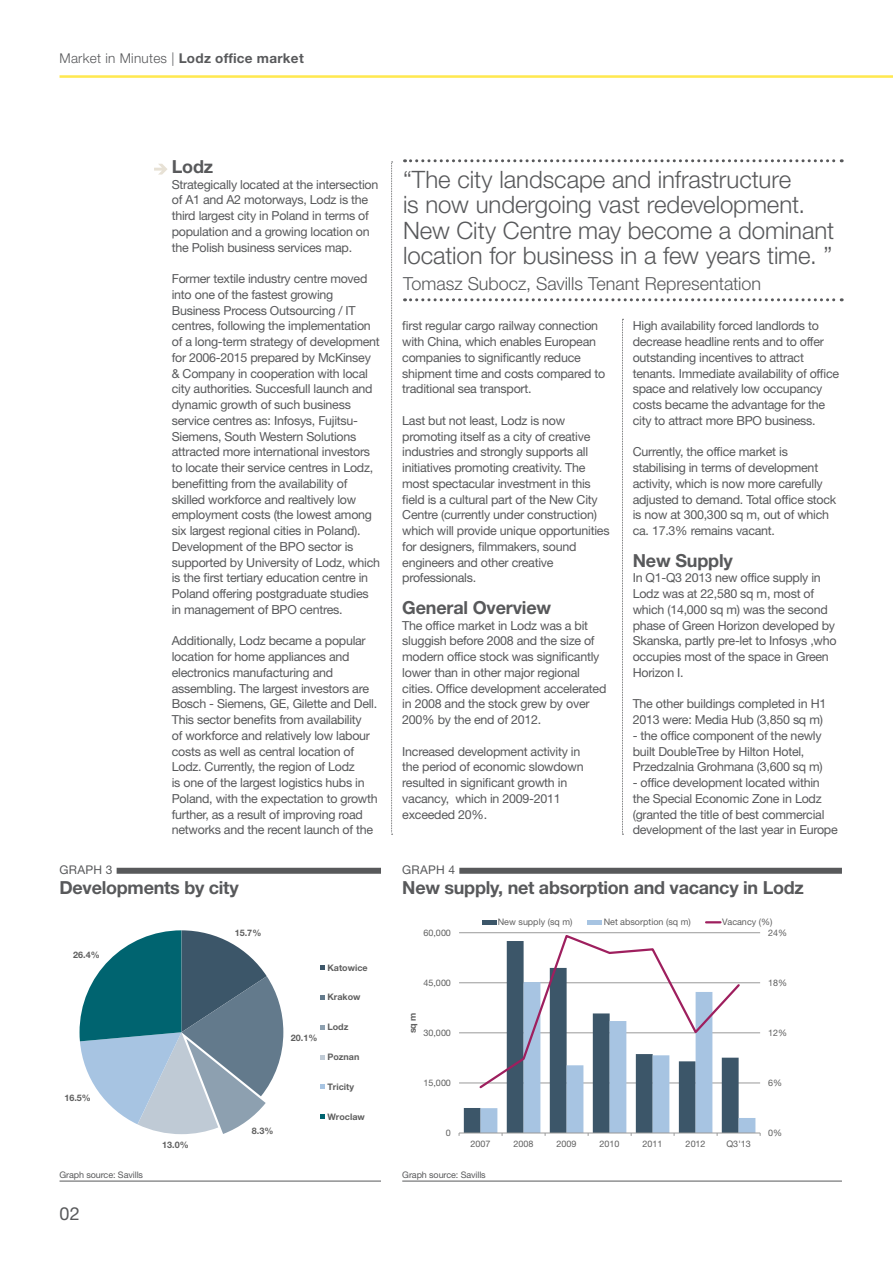
<style>
.page{position:relative;width:893px;height:1263px;background:#fff}
.page>*{position:absolute;margin:0;border:0;box-sizing:border-box;transform-origin:0 0}
.t1{font:300 24px/25.5px "Helvetica Neue LT Std";letter-spacing:-.005em;color:#58595b}
.t2{font:700 18px "Helvetica Neue LT Std";letter-spacing:-.015em;color:#58595b}
.t3{font:300 18px "Helvetica Neue LT Std";letter-spacing:-.005em;color:#58595b}
.t4{font:18px "Helvetica Neue LT Std";color:#58595b}
.t5{font:300 13.5px "Helvetica Neue LT Std";letter-spacing:.02em;color:#58595b}
.t6{font:12.45px/15.8px "Helvetica Neue LT Std";letter-spacing:-.02em;color:#58595b}
.t7{font:12px "Helvetica Neue LT Std";letter-spacing:.02em;color:#58595b}
.t8{font:9px "Helvetica Neue LT Std";letter-spacing:.005em;color:#5f5f5f}
.t9{font:700 9px "Helvetica Neue LT Std";color:#5f5f5f}
.t10{font:9px "Helvetica Neue LT Std";letter-spacing:-.01em;color:#58595b}
.s1{font-weight:700}
</style>
<div class="page">
<hr style="left:60px;top:75px;width:833px;height:3px;background:#ffe850">
<svg style="left:391px;top:162px;width:2px;height:673px"></svg>
<svg style="left:622px;top:319px;width:1px;height:516px"></svg>
<div style="left:117px;top:868px;width:264px;height:6px;background:#58595b"></div>
<div style="left:459px;top:868px;width:383px;height:6px;background:#58595b"></div>
<hr style="left:60px;top:1181px;width:321px;height:1px;background:#58595b">
<hr style="left:402px;top:1181px;width:440px;height:1px;background:#58595b">
<svg style="left:404px;top:159px;width:438px;height:3px"></svg>
<svg style="left:404px;top:298px;width:438px;height:3px"></svg>
<svg style="left:154px;top:164px;width:13px;height:11px"></svg>
<svg style="left:80px;top:930px;width:203px;height:204px"></svg>
<svg style="left:320px;top:965px;width:5px;height:5px"></svg>
<svg style="left:320px;top:995px;width:5px;height:5px"></svg>
<svg style="left:320px;top:1025px;width:5px;height:4px"></svg>
<svg style="left:320px;top:1055px;width:5px;height:4px"></svg>
<svg style="left:320px;top:1084px;width:5px;height:5px"></svg>
<svg style="left:320px;top:1114px;width:5px;height:5px"></svg>
<hr style="left:459px;top:1083px;width:301px;height:1px;background:#999">
<hr style="left:459px;top:1032px;width:301px;height:1px;background:#999">
<hr style="left:459px;top:982px;width:301px;height:1px;background:#999">
<hr style="left:459px;top:932px;width:301px;height:1px;background:#999">
<svg style="left:464px;top:982px;width:13px;height:151px"></svg>
<hr style="left:459px;top:1133px;width:301px;height:1px;background:#999">
<svg style="left:477px;top:933px;width:284px;height:203px"></svg>
<div style="left:482px;top:920px;width:14px;height:5px;background:#3c5669"></div>
<div style="left:588px;top:920px;width:14px;height:5px;background:#a7c4e2"></div>
<svg style="left:706px;top:921px;width:14px;height:2px"></svg>
<p class="t5" style="left:60px;top:50px;width:246px">Market in Minutes | <span class="s1">Lodz office market</span></p>
<h2 class="t2" style="left:172px;top:155px;width:43px">Lodz</h2>
<p class="t6" style="left:172px;top:176px;width:208px">Strategically located at the intersection of A1 and A2 motorways, Lodz is the third largest city in Poland in terms of population and a growing location on the Polish business services map.</p>
<p class="t6" style="left:172px;top:271px;width:210px">Former textile industry centre moved into one of the fastest growing Business Process Outsourcing / IT centres, following the implementation of a long-term strategy of development for 2006-2015 prepared by McKinsey &amp; Company in cooperation with local city authorities. Succesfull launch and dynamic growth of such business service centres as: Infosys, Fujitsu-Siemens, South Western Solutions attracted more international investors to locate their service centres in Lodz, benefitting from the availability of skilled workforce and realtively low employment costs (the lowest among six largest regional cities in Poland).<br>Development of the BPO sector is supported by University of Lodz, which is the first tertiary education centre in Poland offering postgraduate studies in management of BPO centres.</p>
<p class="t6" style="left:172px;top:633px;width:207px">Additionally, Lodz became a popular location for home appliances and electronics manufacturing and assembling. The largest investors are Bosch - Siemens, GE, Gilette and Dell.<br>This sector benefits from availability<br>of workforce and relatively low labour costs as well as central location of Lodz. Currently, the region of Lodz<br>is one of the largest logistics hubs in Poland, with the expectation to growth further, as a result of improving road networks and the recent launch of the</p>
<p class="t7" style="left:60px;top:862px;width:54px">graph 3</p>
<h2 class="t2" style="left:60px;top:876px;width:181px">Developments by city</h2>
<p class="t9" style="left:73px;top:949px;width:28px">26.4%</p>
<p class="t9" style="left:64px;top:1092px;width:28px">16.5%</p>
<p class="t9" style="left:162px;top:1139px;width:28px">13.0%</p>
<p class="t9" style="left:235px;top:927px;width:28px">15.7%</p>
<p class="t9" style="left:252px;top:1125px;width:23px">8.3%</p>
<p class="t9" style="left:291px;top:1032px;width:28px">20.1%</p>
<p class="t9" style="left:327px;top:962px;width:42px">Katowice</p>
<p class="t9" style="left:327px;top:992px;width:35px">Krakow</p>
<p class="t9" style="left:327px;top:1021px;width:22px">Lodz</p>
<p class="t9" style="left:327px;top:1051px;width:33px">Poznan</p>
<p class="t9" style="left:327px;top:1081px;width:28px">Tricity</p>
<p class="t9" style="left:327px;top:1111px;width:39px">Wroclaw</p>
<h1 class="t1" style="left:403px;top:166px;width:433px">“The city landscape and infrastructure<br>is now undergoing vast redevelopment.<br>New City Centre may become a dominant location for business in a few years time. ”</h1>
<h2 class="t3" style="left:403px;top:272px;width:360px">Tomasz Subocz, Savills Tenant Representation</h2>
<p class="t6" style="left:402px;top:318px;width:205px">first regular cargo railway connection with China, which enables European companies to significantly reduce shipment time and costs compared to traditional sea transport.</p>
<p class="t6" style="left:402px;top:412px;width:209px">Last but not least, Lodz is now promoting itself as a city of creative industries and strongly supports all initiatives promoting creativity. The most spectacular investment in this field is a cultural part of the New City Centre (currently under construction) which will provide unique opportunities for designers, filmmakers, sound engineers and other creative professionals.</p>
<h2 class="t2" style="left:402px;top:596px;width:150px">General Overview</h2>
<p class="t6" style="left:402px;top:617px;width:206px">The office market in Lodz was a bit sluggish before 2008 and the size of modern office stock was significantly lower than in other major regional cities. Office development accelerated in 2008 and the stock grew by over 200% by the end of 2012.</p>
<p class="t6" style="left:402px;top:743px;width:183px">Increased development activity in the period of economic slowdown resulted in significant growth in vacancy, which in 2009-2011 exceeded 20%.</p>
<p class="t6" style="left:633px;top:318px;width:208px">H igh availability forced landlords to decrease headline rents and to offer outstanding incentives to attract tenants. Immediate availability of office space and relatively low occupancy costs became the advantage for the city to attract more BPO business.</p>
<p class="t6" style="left:633px;top:444px;width:205px">Currently, the office market is stabilising in terms of development activity, which is now more carefully adjusted to demand. Total office stock is now at 300,300 sq m, out of which ca. 17.3% remains vacant.</p>
<h2 class="t2" style="left:633px;top:549px;width:102px">New Supply</h2>
<p class="t6" style="left:633px;top:570px;width:205px">In Q1-Q3 2013 new office supply in<br>Lodz was at 22,580 sq m, most of which (14,000 sq m) was the second phase of Green H orizon developed by<br>Skanska, partly pre-let to Infosys ,who occupies most of the space in Green<br>Horizon I.</p>
<p class="t6" style="left:633px;top:696px;width:195px">The other buildings completed in H 1<br>2013 were: Media H ub (3,850 sq m)</p>
<p class="t6" style="left:633px;top:727px;width:192px">- the office component of the newly built DoubleTree by H ilton Hotel,<br>Przedzalnia Grohmana (3,600 sq m)</p>
<p class="t6" style="left:633px;top:775px;width:207px">- office development located within the Special Economic Zone in Lodz (granted the title of best commercial development of the last year in Europe</p>
<p class="t7" style="left:402px;top:862px;width:54px">graph 4</p>
<h2 class="t2" style="left:402px;top:876px;width:403px">New supply, net absorption and vacancy in Lodz</h2>
<p class="t8" style="left:423px;top:927px;width:29px">60,000</p>
<p class="t8" style="left:498px;top:917px;width:76px">New supply (sq m)</p>
<p class="t8" style="left:604px;top:917px;width:89px">Net absorption (sq m)</p>
<p class="t8" style="left:722px;top:917px;width:52px">Vacancy (%)</p>
<p class="t8" style="left:768px;top:927px;width:20px">24%</p>
<p class="t8" style="left:423px;top:977px;width:29px">45,000</p>
<p class="t8" style="left:768px;top:977px;width:20px">18%</p>
<p class="t9" style="left:407px;top:1033px;width:23px;rotate:-90deg">sq m</p>
<p class="t8" style="left:423px;top:1027px;width:29px">30,000</p>
<p class="t8" style="left:768px;top:1027px;width:20px">12%</p>
<p class="t8" style="left:423px;top:1077px;width:29px">15,000</p>
<p class="t8" style="left:768px;top:1077px;width:16px">6%</p>
<p class="t8" style="left:446px;top:1127px;width:7px">0</p>
<p class="t8" style="left:768px;top:1127px;width:16px">0%</p>
<p class="t8" style="left:471px;top:1139px;width:22px">2007</p>
<p class="t8" style="left:514px;top:1139px;width:22px">2008</p>
<p class="t8" style="left:557px;top:1139px;width:22px">2009</p>
<p class="t8" style="left:600px;top:1139px;width:22px">2010</p>
<p class="t8" style="left:643px;top:1139px;width:22px">2011</p>
<p class="t8" style="left:686px;top:1139px;width:22px">2012</p>
<p class="t8" style="left:726px;top:1139px;width:26px">Q3'13</p>
<p class="t10" style="left:60px;top:1169px;width:85px">Graph source: Savills</p>
<p class="t10" style="left:402px;top:1169px;width:85px">Graph source: Savills</p>
<h2 class="t4" style="left:60px;top:1203px;width:22px">02</h2>
</div>
